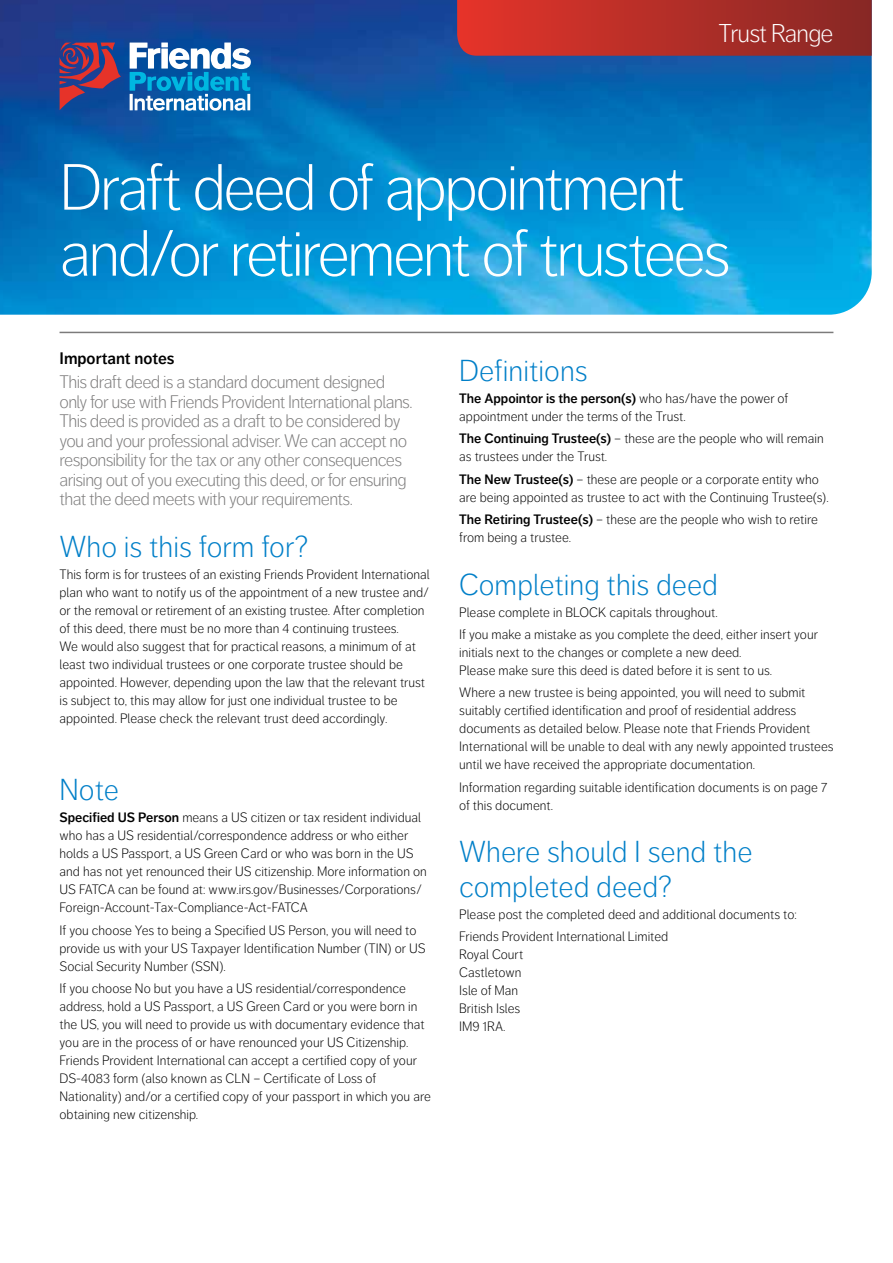
<style>
.page{position:relative;width:893px;height:1263px;background:#fff}
.page>*{position:absolute;margin:0;border:0;box-sizing:border-box;transform-origin:0 0}
.Headline{font:300 64.5px/66px "Friends Life Dagny";letter-spacing:-.045em;color:#fff}
.Text_heading_large_l{font:300 30px/34.5px "Friends Life Dagny";color:#007fc8}
.Tab_Device{font:300 25.5px "Friends Life Dagny";letter-spacing:-.035em;color:#fff}
.Stand_first{font:300 18px/19.5px "Friends Life Dagny";letter-spacing:-.035em;color:#7c7b7b}
.Text_heading_small_b{font:600 16.5px "Friends Life Dagny";color:#000}
.Body_text{font:300 13.5px/18px "Friends Life Dagny";color:#000}
.s1{font-weight:600}
</style>
<div class="page">
<img style="left:0;top:0;width:872px;height:315px">
<svg style="left:457px;top:0;width:415px;height:56px;background:#b32e28"></svg>
<svg style="left:60px;top:43px;width:61px;height:67px;background:#613e6d"></svg>
<svg style="left:130px;top:43px;width:121px;height:68px"></svg>
<hr style="left:60px;top:332px;width:773px;height:1px;background:#7c7b7b">
<p class="Tab_Device" style="left:719px;top:19px;width:116px">Trust Range</p>
<p class="Headline" style="left:60px;top:155px;width:672px">Draft deed of appointment and/or retirement of trustees</p>
<p class="Text_heading_small_b" style="left:60px;top:349px;width:117px">Important notes</p>
<p class="Stand_first" style="left:60px;top:372px;width:355px">This draft deed is a standard document designed only for use with Friends Provident International plans.<br>This deed is provided as a draft to be considered by you and your professional adviser. We can accept no responsibility for the tax or any other consequences arising out of you executing this deed, or for ensuring that the deed meets with your requirements.</p>
<p class="Text_heading_large_l" style="left:60px;top:529px;width:250px">Who is this form for?</p>
<p class="Body_text" style="left:60px;top:565px;width:372px">This form is for trustees of an existing Friends Provident International plan who want to notify us of the appointment of a new trustee and/ or the removal or retirement of an existing trustee. After completion of this deed, there must be no more than 4 continuing trustees.</p>
<p class="Body_text" style="left:60px;top:637px;width:367px">We would also suggest that for practical reasons, a minimum of at least two individual trustees or one corporate trustee should be appointed. However, depending upon the law that the relevant trust is subject to, this may allow for just one individual trustee to be appointed. Please check the relevant trust deed accordingly.</p>
<p class="Text_heading_large_l" style="left:60px;top:773px;width:61px">Note</p>
<p class="Body_text" style="left:60px;top:809px;width:369px"><span class="s1">Specified US Person</span> means a US citizen or tax resident individual who has a US residential/correspondence address or who either holds a US Passport, a US Green Card or who was born in the US and has not yet renounced their US citizenship. More information on US FATCA can be found at: www.irs.gov/Businesses/Corporations/ Foreign-Account-Tax-Compliance-Act-FATCA</p>
<p class="Body_text" style="left:60px;top:921px;width:368px">If you choose Yes to being a Specified US Person, you will need to provide us with your US Taxpayer Identification Number (TIN) or US<br>Social Security Number (SSN).</p>
<p class="Body_text" style="left:60px;top:979px;width:373px">If you choose No but you have a US residential/correspondence address, hold a US Passport, a US Green Card or you were born in the US, you will need to provide us with documentary evidence that you are in the process of or have renounced your US Citizenship.<br>Friends Provident International can accept a certified copy of your DS-4083 form (also known as CLN – Certificate of Loss of Nationality) and/or a certified copy of your passport in which you are obtaining new citizenship.</p>
<p class="Text_heading_large_l" style="left:459px;top:354px;width:130px">Definitions</p>
<p class="Body_text" style="left:459px;top:390px;width:331px"><span class="s1">The Appointor is the person(s)</span> who has/have the power of appointment under the terms of the Trust.</p>
<p class="Body_text" style="left:459px;top:430px;width:366px"><span class="s1">The Continuing Trustee(s)</span> – these are the people who will remain as trustees under the Trust.</p>
<p class="Body_text" style="left:459px;top:470px;width:371px"><span class="s1">The New Trustee(s)</span> – these are people or a corporate entity who are being appointed as trustee to act with the Continuing Trustee(s).</p>
<p class="Body_text" style="left:459px;top:510px;width:360px"><span class="s1">The Retiring Trustee(s)</span> – these are the people who wish to retire from being a trustee.</p>
<p class="Text_heading_large_l" style="left:459px;top:567px;width:260px">Completing this deed</p>
<p class="Body_text" style="left:459px;top:603px;width:260px">Please complete in BLOCK capitals throughout.</p>
<p class="Body_text" style="left:459px;top:625px;width:360px">If you make a mistake as you complete the deed, either insert your initials next to the changes or complete a new deed.</p>
<p class="Body_text" style="left:459px;top:661px;width:314px">Please make sure this deed is dated before it is sent to us.</p>
<p class="Body_text" style="left:459px;top:684px;width:376px">Where a new trustee is being appointed, you will need to submit suitably certified identification and proof of residential address documents as detailed below. Please note that Friends Provident International will be unable to deal with any newly appointed trustees until we have received the appropriate documentation.</p>
<p class="Body_text" style="left:459px;top:778px;width:369px">Information regarding suitable identification documents is on page 7 of this document.</p>
<p class="Text_heading_large_l" style="left:459px;top:835px;width:295px">Where should I send the completed deed?</p>
<p class="Body_text" style="left:459px;top:905px;width:339px">Please post the completed deed and additional documents to:</p>
<p class="Body_text" style="left:459px;top:927px;width:211px">Friends Provident International Limited</p>
<p class="Body_text" style="left:459px;top:945px;width:66px">Royal Court</p>
<p class="Body_text" style="left:459px;top:963px;width:64px">Castletown</p>
<p class="Body_text" style="left:459px;top:981px;width:60px">Isle of Man</p>
<p class="Body_text" style="left:459px;top:999px;width:62px">British Isles</p>
<p class="Body_text" style="left:459px;top:1017px;width:48px">IM9 1RA.</p>
</div>
